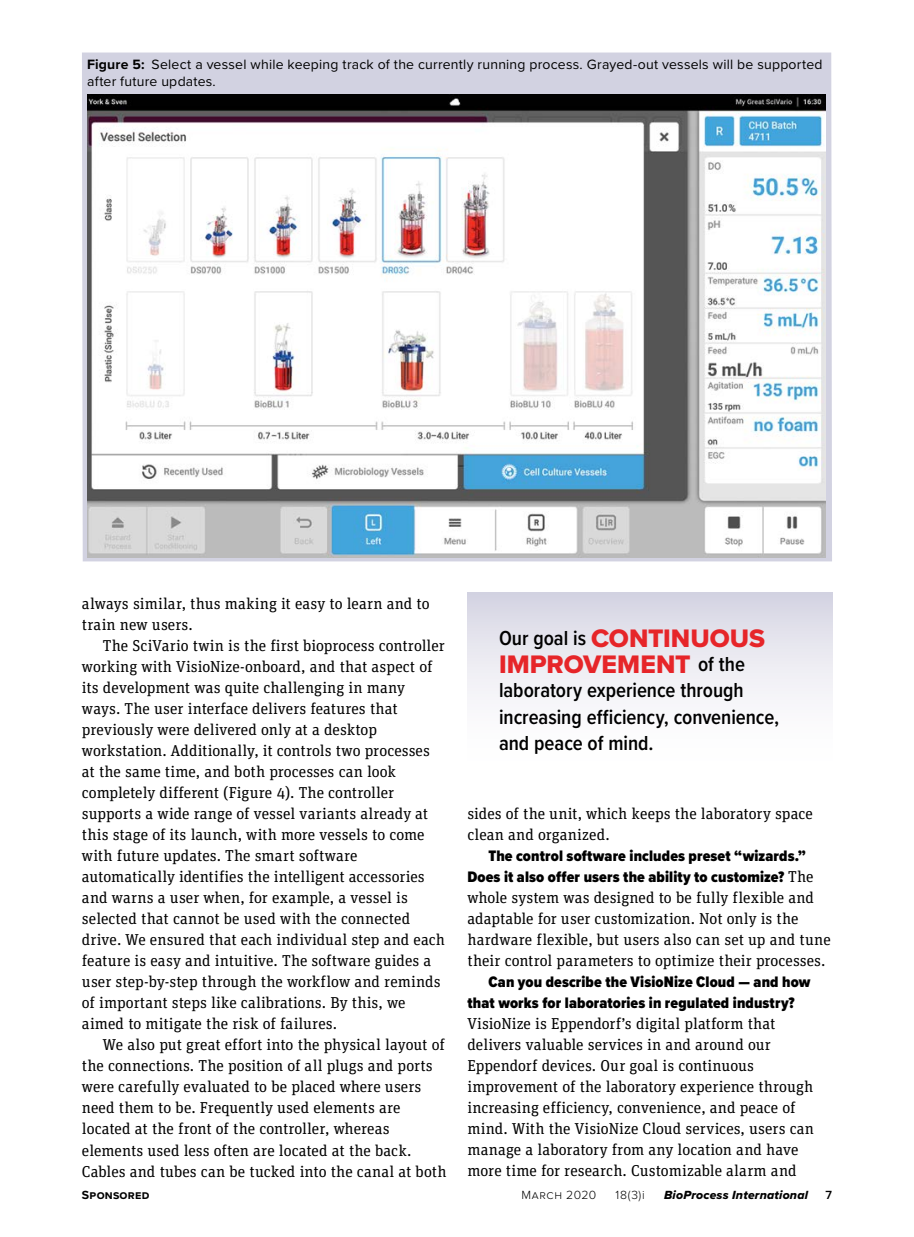
<style>
.page{position:relative;width:914px;height:1237px;background:#fff}
.page>*{position:absolute;margin:0;border:0;box-sizing:border-box;transform-origin:0 0}
.t1{font:26.25px/26.2px "Proxima Nova Extrabld";letter-spacing:-.005em;color:#e62529}
.t2{font:600 21px/26.2px "Proxima Nova Cond";color:#000}
.t3{font:15.75px/21px "Unit Slab Pro";letter-spacing:.005em;color:#000}
.t4{font:900 15.75px/21px "Proxima Nova Cond";letter-spacing:.01em;color:#000}
.t5{font:14px/17.5px "Proxima Nova";letter-spacing:.015em;color:#000}
.t6{font:12.25px "Proxima Nova Extrabld It";letter-spacing:.015em;color:#000}
.t7{font:300 12.25px "Proxima Nova";letter-spacing:.05em;color:#000}
.t8{font:700 12.25px "Proxima Nova";letter-spacing:.02em;color:#000}
.t9{font:600 12.25px "Proxima Nova";color:#000}
.s1{font-weight:700}
.s2{font-family:"Proxima Nova Cond";font-weight:600;font-size:21px;color:#000}
.s3{font-family:"Unit Slab Pro";font-weight:400}
</style>
<div class="page">
<div style="left:467px;top:592px;width:365px;height:183px;background:linear-gradient(to bottom,#d9d8e5,#fff)"></div>
<div style="left:82px;top:52px;width:750px;height:509px;background:#d2d2e1"></div>
<img style="left:87px;top:94px;width:738px;height:463px">
<p class="t5" style="left:87px;top:55px;width:736px"><span class="s1">Figure 5:</span> Select a vessel while keeping track of the currently running process. Grayed-out vessels will be supported after future updates.</p>
<p class="t3" style="left:82px;top:593px;width:349px">always similar, thus making it easy to learn and to train new users.</p>
<p class="t3" style="left:82px;top:635px;width:364px;text-indent:21px">The SciVario twin is the first bioprocess controller working with VisioNize-onboard, and that aspect of its development was quite challenging in many ways. The user interface delivers features that previously were delivered only at a desktop workstation. Additionally, it controls two processes at the same time, and both processes can look completely different (Figure 4). The controller supports a wide range of vessel variants already at this stage of its launch, with more vessels to come with future updates. The smart software automatically identifies the intelligent accessories and warns a user when, for example, a vessel is selected that cannot be used with the connected drive. We ensured that each individual step and each feature is easy and intuitive. The software guides a user step-by-step through the workflow and reminds of important steps like calibrations. By this, we aimed to mitigate the risk of failures.</p>
<p class="t3" style="left:82px;top:1033px;width:366px;text-indent:21px">We also put great effort into the physical layout of the connections. The position of all plugs and ports were carefully evaluated to be placed where users need them to be. Frequently used elements are located at the front of the controller, whereas elements used less often are located at the back.<br>Cables and tubes can be tucked into the canal at both</p>
<h1 class="t1" style="left:499px;top:624px;width:267px"><span class="s2">Our goal is</span> CONTINUOUS<br>IMPROVEMENT <span class="s2">of the</span></h1>
<h2 class="t2" style="left:499px;top:676px;width:281px">laboratory experience through increasing efficiency, convenience, and peace of mind.</h2>
<p class="t3" style="left:467px;top:802px;width:347px">sides of the unit, which keeps the laboratory space clean and organized.</p>
<p class="t4" style="left:467px;top:845px;width:347px;text-indent:21px">The control software includes preset “wizards.”<br>Does it also offer users the ability to customize? <span class="s3">The</span></p>
<p class="t3" style="left:467px;top:886px;width:365px">whole system was designed to be fully flexible and adaptable for user customization. Not only is the hardware flexible, but users also can set up and tune their control parameters to optimize their processes.</p>
<p class="t4" style="left:467px;top:971px;width:344px;text-indent:21px">Can you describe the VisioNize Cloud — and how that works for laboratories in regulated industry?</p>
<p class="t3" style="left:467px;top:1012px;width:348px">VisioNize is Eppendorf’s digital platform that delivers valuable services in and around our Eppendorf devices. Our goal is continuous improvement of the laboratory experience through increasing efficiency, convenience, and peace of mind. With the VisioNize Cloud services, users can manage a laboratory from any location and have more time for research. Customizable alarm and</p>
<p class="t8" style="left:82px;top:1185px;width:69px">Sponsored</p>
<p class="t7" style="left:521px;top:1185px;width:76px">March 2020</p>
<p class="t7" style="left:615px;top:1185px;width:31px">18(3)i</p>
<p class="t6" style="left:664px;top:1185px;width:145px">BioProcess International</p>
<p class="t9" style="left:825px;top:1185px;width:8px">7</p>
</div>
